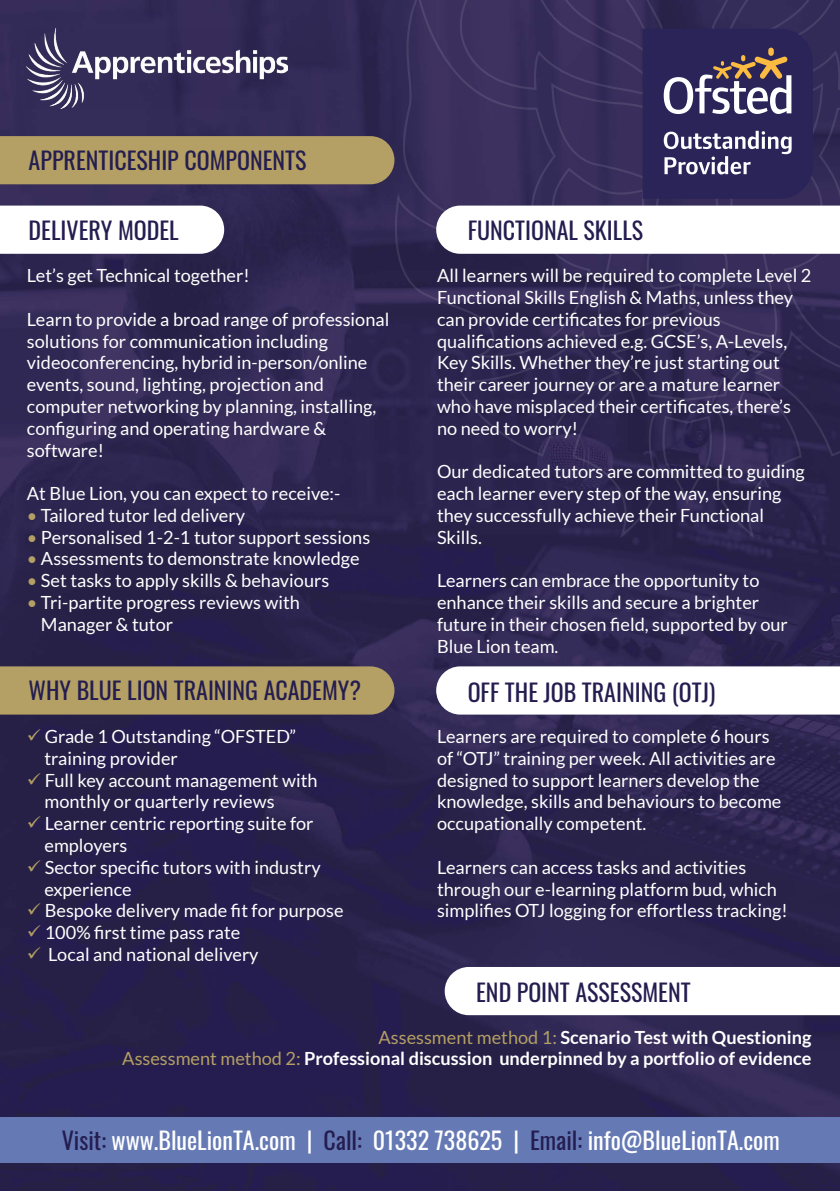
<style>
.page{position:relative;width:840px;height:1191px;background:#fff}
.page>*{position:absolute;margin:0;border:0;box-sizing:border-box;transform-origin:0 0}
.t1{font:24px "Oswald";color:#241d50}
.t2{font:24px "Oswald";color:#fff}
.t3{font:18.2px/21.8px "Lato";color:#fff}
.t4{font:700 18.2px/21.8px "Lato";color:#fff;text-align:right}
.s1{color:#b49f64}
.s2{font-weight:400;color:#b49f64}
.s3{color:#241d50}
</style>
<div class="page">
<img style="left:0;top:539px;width:839px;height:652px">
<div style="left:0;top:1117px;width:839px;height:45px;background:#6579b5"></div>
<svg style="left:444px;top:967px;width:395px;height:48px"></svg>
<div style="left:0;top:666px;width:394px;height:48px;background:#b49f64"></div>
<svg style="left:0;top:0;width:839px;height:539px;background:#473f62"></svg>
<svg style="left:436px;top:666px;width:403px;height:48px"></svg>
<h1 class="t1" style="left:29px;top:139px;width:279px">APPRENTICESHIP COMPONENTS</h1>
<h1 class="t1" style="left:29px;top:209px;width:151px">DELIVERY MODEL</h1>
<h1 class="t1" style="left:467px;top:209px;width:177px">FUNCTIONAL SKILLS</h1>
<p class="t3" style="left:27px;top:265px;width:224px">Let s’ get Technical together!</p>
<p class="t3" style="left:27px;top:308px;width:363px">Learn to provide a broad range of professional solutions for communication including videoconferencing, hybrid in-person/online events, sound, lighting, projection and computer networking by planning, installing, configuring and operating hardware &amp; software!</p>
<p class="t3" style="left:27px;top:482px;width:315px">At Blue Lion, you can expect to receive:-</p>
<p class="t3" style="left:27px;top:504px;width:219px"><span class="s1">•</span> Tailored tutor led delivery</p>
<p class="t3" style="left:27px;top:526px;width:344px"><span class="s1">•</span> Personalised 1-2-1 tutor support sessions</p>
<p class="t3" style="left:27px;top:548px;width:334px"><span class="s1">•</span> Assessments to demonstrate knowledge</p>
<p class="t3" style="left:27px;top:569px;width:304px"><span class="s1">•</span> Set tasks to apply skills &amp; behaviours</p>
<p class="t3" style="left:41px;top:591px;width:260px;text-indent:-14px"><span class="s1">•</span> Tri-partite progress reviews with<br>Manager &amp; tutor</p>
<p class="t3" style="left:437px;top:265px;width:375px">All learners will be required to complete Level 2<br>Functional Skills English &amp; Maths, unless they can provide certificates for previous qualifications achieved .g.e GCSE A,s’ -Levels, Key Skills. Whether they’re just starting out their career journey or are a mature learner who have misplaced their certificates, there s’ no need to worry!</p>
<p class="t3" style="left:437px;top:461px;width:369px">Our dedicated tutors are committed to guiding each learner every step of the way, ensuring they successfully achieve their Functional Skills.</p>
<p class="t3" style="left:437px;top:569px;width:352px">Learners can embrace the opportunity to enhance their skills and secure a brighter future in their chosen field, supported by our Blue Lion team.</p>
<h1 class="t1" style="left:29px;top:669px;width:334px">WHY BLUE LION TRAINING ACADEMY?</h1>
<h1 class="t1" style="left:467px;top:670px;width:249px">OFF THE JOB TRAINING (OTJ(</h1>
<p class="t3" style="left:44px;top:725px;width:253px;text-indent:-18px"><span class="s1">✓</span> Grade 1 Outstanding “OFSTED“ training provider</p>
<p class="t3" style="left:44px;top:769px;width:274px;text-indent:-18px"><span class="s1">✓</span> Full key account management with monthly or quarterly reviews</p>
<p class="t3" style="left:44px;top:812px;width:270px;text-indent:-18px"><span class="s1">✓</span> Learner centric reporting suite for employers</p>
<p class="t3" style="left:44px;top:856px;width:277px;text-indent:-18px"><span class="s1">✓</span> Sector specific tutors with industry experience</p>
<p class="t3" style="left:27px;top:899px;width:318px"><span class="s1">✓</span> Bespoke delivery made fit for purpose</p>
<p class="t3" style="left:27px;top:921px;width:215px"><span class="s1">✓</span> 100% first time pass rate</p>
<p class="t3" style="left:27px;top:943px;width:233px"><span class="s1">✓</span> Local and national delivery</p>
<p class="t3" style="left:437px;top:725px;width:346px">Learners are required to complete 6 hours of “OTJ” training per week. All activities are designed to support learners develop the knowledge, skills and behaviours to become occupationally competent.</p>
<p class="t3" style="left:437px;top:856px;width:352px">Learners can access tasks and activities through our -e learning platform bud, which simplifies OTJ logging for effortless tracking!</p>
<h1 class="t1" style="left:476px;top:970px;width:216px">END POINT ASSESSMENT</h1>
<p class="t4" style="left:122px;top:1026px;width:690px"><span class="s2">Assessment method 1:</span> Scenario Test with Questioning<br><span class="s2">Assessment method 2:</span> Professional discussion underpinned by a portfolio of evidence</p>
<h1 class="t2" style="left:62px;top:1118px;width:235px"><span class="s3">Visit:</span> www.BlueLionTA.com</h1>
<h1 class="t2" style="left:306px;top:1118px;width:7px">|</h1>
<h1 class="t1" style="left:323px;top:1118px;width:40px">Call:</h1>
<h1 class="t2" style="left:372px;top:1118px;width:131px">01332 738625</h1>
<h1 class="t2" style="left:513px;top:1118px;width:7px">|</h1>
<h1 class="t2" style="left:530px;top:1118px;width:251px"><span class="s3">Email:</span> info@BlueLionTA.com</h1>
</div>
